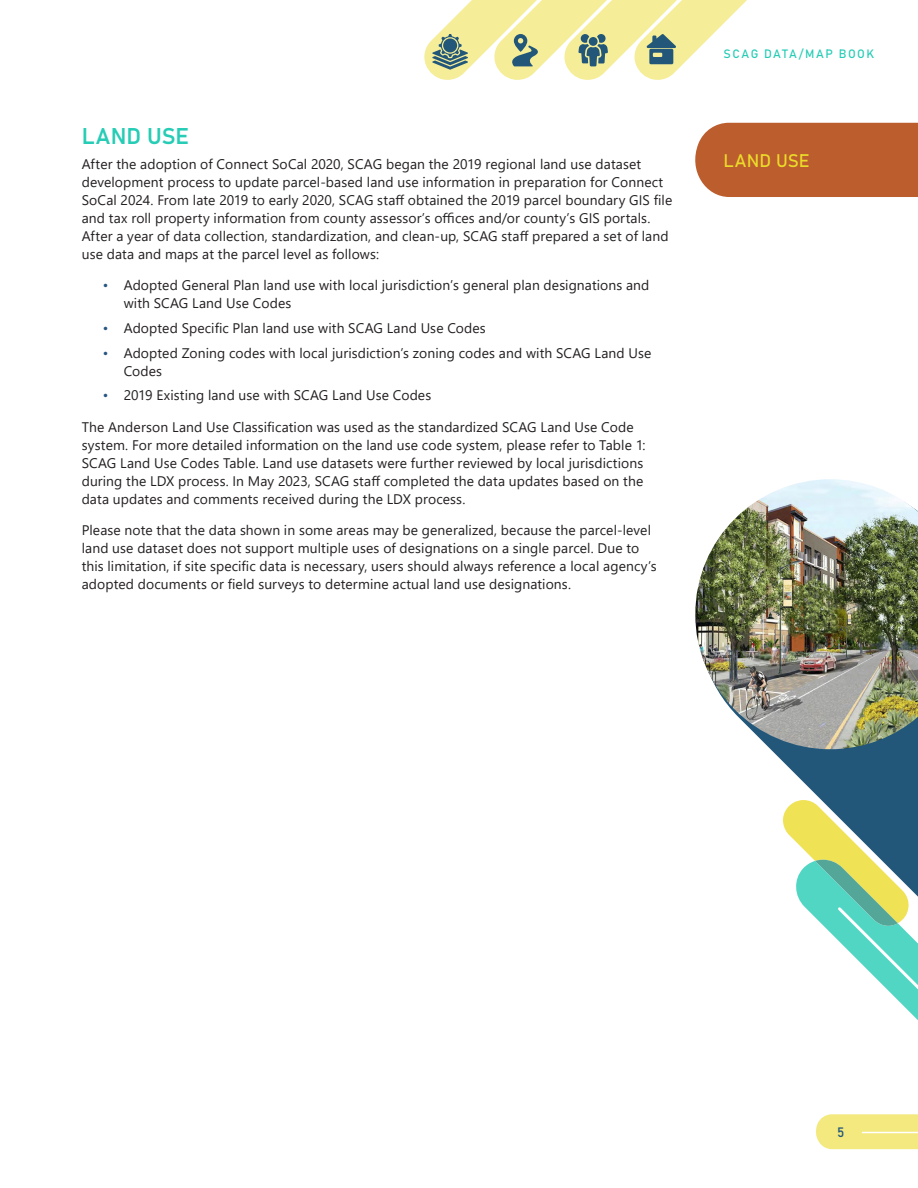
<style>
.page{position:relative;width:918px;height:1188px;background:#fff}
.page>*{position:absolute;margin:0;border:0;box-sizing:border-box;transform-origin:0 0}
.Heading_1{font:22.5px "Bahnschrift";color:#26ccb5}
.Chapter_title_Right{font:18px "Bahnschrift";letter-spacing:.005em;color:#ebdb29}
.t1{font:13.8px/18px "Segoe UI";letter-spacing:.01em;color:#231f20}
.t2{font:13.5px "Bahnschrift";color:#22577a}
.t3{font:12px "Bahnschrift";letter-spacing:.12em;color:#26ccb5}
.s1{color:#26557f}
</style>
<div class="page">
<div style="left:695px;top:123px;width:223px;height:74px;background:#bc5d2e"></div>
<svg style="left:770px;top:749px;width:148px;height:401px"></svg>
<svg style="left:424px;top:0;width:323px;height:80px"></svg>
<svg style="left:781px;top:800px;width:137px;height:265px"></svg>
<img style="left:695px;top:479px;width:223px;height:270px">
<p class="Heading_1" style="left:82px;top:119px;width:109px">LAND USE</p>
<p class="t1" style="left:82px;top:153px;width:592px">After the adoption of Connect SoCal 2020, SCAG began the 2019 regional land use dataset development process to update parcel-based land use information in preparation for Connect SoCal 2024. From late 2019 to early 2020, SCAG staff obtained the 2019 parcel boundary GIS file and tax roll property information from county assessor’s offices and/or county’s GIS portals.<br>After a year of data collection, standardization, and clean-up, SCAG staff prepared a set of land use data and maps at the parcel level as follows:</p>
<p class="t1" style="left:124px;top:275px;width:527px;text-indent:-21px"><span class="s1">•</span> Adopted General Plan land use with local jurisdiction’s general plan designations and with SCAG Land Use Codes</p>
<p class="t1" style="left:103px;top:318px;width:385px"><span class="s1">•</span> Adopted Specific Plan land use with SCAG Land Use Codes</p>
<p class="t1" style="left:124px;top:342px;width:529px;text-indent:-21px"><span class="s1">•</span> Adopted Zoning codes with local jurisdiction’s zoning codes and with SCAG Land Use<br>Codes</p>
<p class="t1" style="left:103px;top:385px;width:330px"><span class="s1">•</span> 2019 Existing land use with SCAG Land Use Codes</p>
<p class="t1" style="left:82px;top:417px;width:565px">The Anderson Land Use Classification was used as the standardized SCAG Land Use Code system. For more detailed information on the land use code system, please refer to Table 1:<br>SCAG Land Use Codes Table. Land use datasets were further reviewed by local jurisdictions during the LDX process. In May 2023, SCAG staff completed the data updates based on the data updates and comments received during the LDX process.</p>
<p class="t1" style="left:82px;top:520px;width:577px">Please note that the data shown in some areas may be generalized, because the parcel-level land use dataset does not support multiple uses of designations on a single parcel. Due to this limitation, if site specific data is necessary, users should always reference a local agency’s adopted documents or field surveys to determine actual land use designations.</p>
<p class="t3" style="left:724px;top:44px;width:152px">SCAG DATA/MAP BOOK</p>
<p class="Chapter_title_Right" style="left:724px;top:147px;width:88px">LAND USE</p>
<p class="t2" style="left:837px;top:1122px;width:9px">5</p>
</div>
